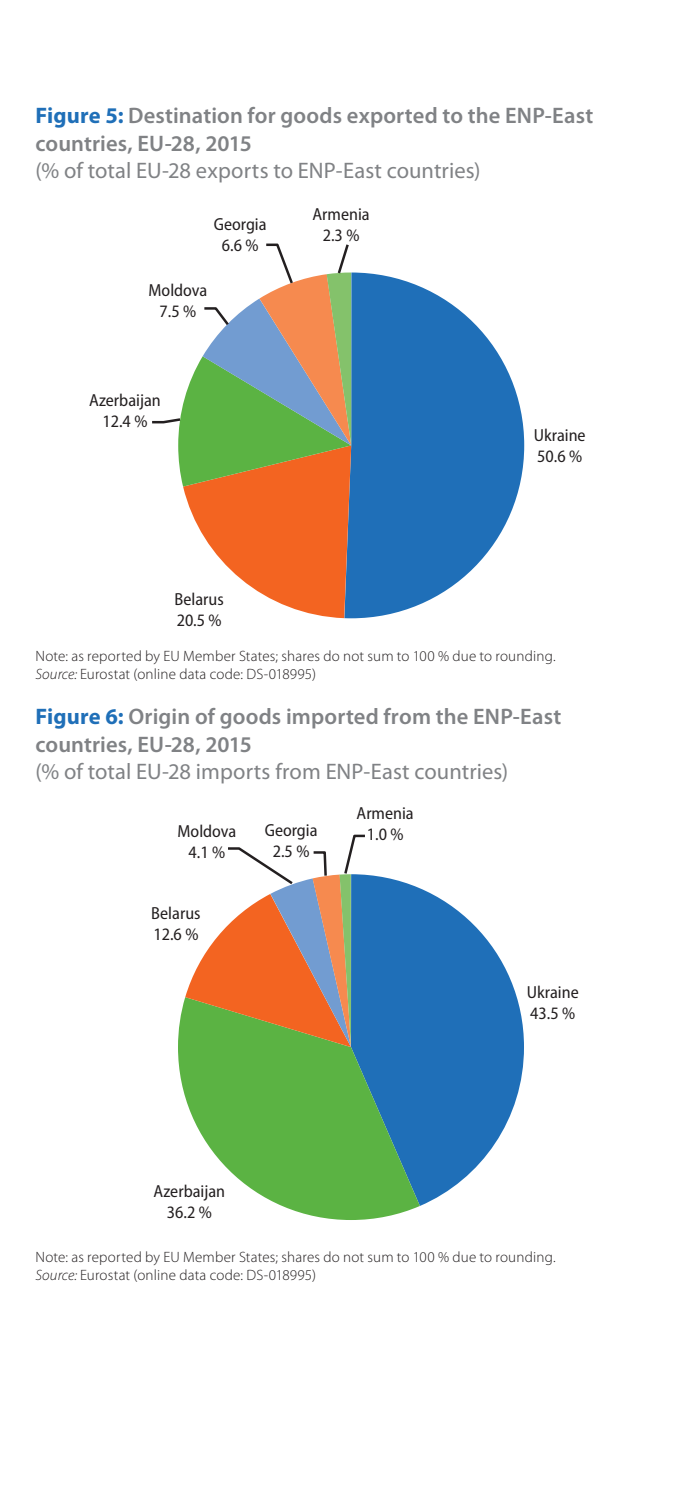
<style>
.page{position:relative;width:674px;height:1489px;background:#fff}
.page>*{position:absolute;margin:0;border:0;box-sizing:border-box;transform-origin:0 0}
.t1{font:600 22.5px/27.5px "Myriad Pro";letter-spacing:.005em;color:#808285}
.t2{font:22.5px "Myriad Pro";letter-spacing:.005em;color:#808285}
.t3{font:semi-condensed 17.5px/21px "Myriad Pro";color:#231f20;text-align:center}
.t4{font:300 15px/17.5px "Myriad Pro";letter-spacing:.01em;color:#231f20}
.s1{font-weight:700;color:#1f6fb8}
.s2{font-style:italic}
</style>
<div class="page">
<svg style="left:351px;top:272px;width:173px;height:346px;fill:#1f6fb8"></svg>
<svg style="left:152px;top:243px;width:199px;height:375px"></svg>
<svg style="left:367px;top:875px;width:156px;height:330px;fill:#1f6fb8"></svg>
<svg style="left:178px;top:997px;width:241px;height:222px;background:#68b273"></svg>
<svg style="left:185px;top:834px;width:182px;height:213px"></svg>
<h1 class="t1" style="left:35px;top:101px;width:559px"><span class="s1">Figure 5:</span> Destination for goods exported to the ENP-East countries, EU‑28, 2015</h1>
<h1 class="t2" style="left:35px;top:157px;width:446px">(% of total EU ‑28 exports to ENP-East countries)</h1>
<p class="t3" style="left:214px;top:213px;width:54px">Georgia<br>6.6 %</p>
<p class="t3" style="left:312px;top:203px;width:59px">Armenia<br>2.3 %</p>
<p class="t3" style="left:148px;top:279px;width:60px">Moldova<br>7.5 %</p>
<p class="t3" style="left:89px;top:389px;width:73px">Azerbaijan<br>12.4 %</p>
<p class="t3" style="left:174px;top:588px;width:51px;text-align:left">Belarus<br>20.5 %</p>
<p class="t3" style="left:533px;top:424px;width:53px;text-align:left">Ukraine<br>50.6 %</p>
<p class="t4" style="left:35px;top:648px;width:521px">Note: as reported by EU Member States; shares do not sum to 100 % due to rounding.<br><span class="s2">Source:</span> Eurostat (online data code: DS-018995)</p>
<h1 class="t1" style="left:35px;top:702px;width:527px"><span class="s1">Figure 6:</span> Origin of goods imported from the ENP-East countries, EU‑28, 2015</h1>
<h1 class="t2" style="left:35px;top:757px;width:474px">(% of total EU ‑28 imports from ENP-East countries)</h1>
<p class="t3" style="left:177px;top:820px;width:60px">Moldova<br>4.1 %</p>
<p class="t3" style="left:264px;top:819px;width:54px">Georgia<br>2.5 %</p>
<p class="t3" style="left:151px;top:902px;width:51px;text-align:left">Belarus<br>12.6 %</p>
<p class="t3" style="left:356px;top:802px;width:59px">Armenia<br>1.0 %</p>
<p class="t3" style="left:153px;top:1179px;width:73px">Azerbaijan<br>36.2 %</p>
<p class="t3" style="left:526px;top:981px;width:53px;text-align:left">Ukraine<br>43.5 %</p>
<p class="t4" style="left:35px;top:1248px;width:521px">Note: as reported by EU Member States; shares do not sum to 100 % due to rounding.<br><span class="s2">Source:</span> Eurostat (online data code: DS-018995)</p>
</div>
